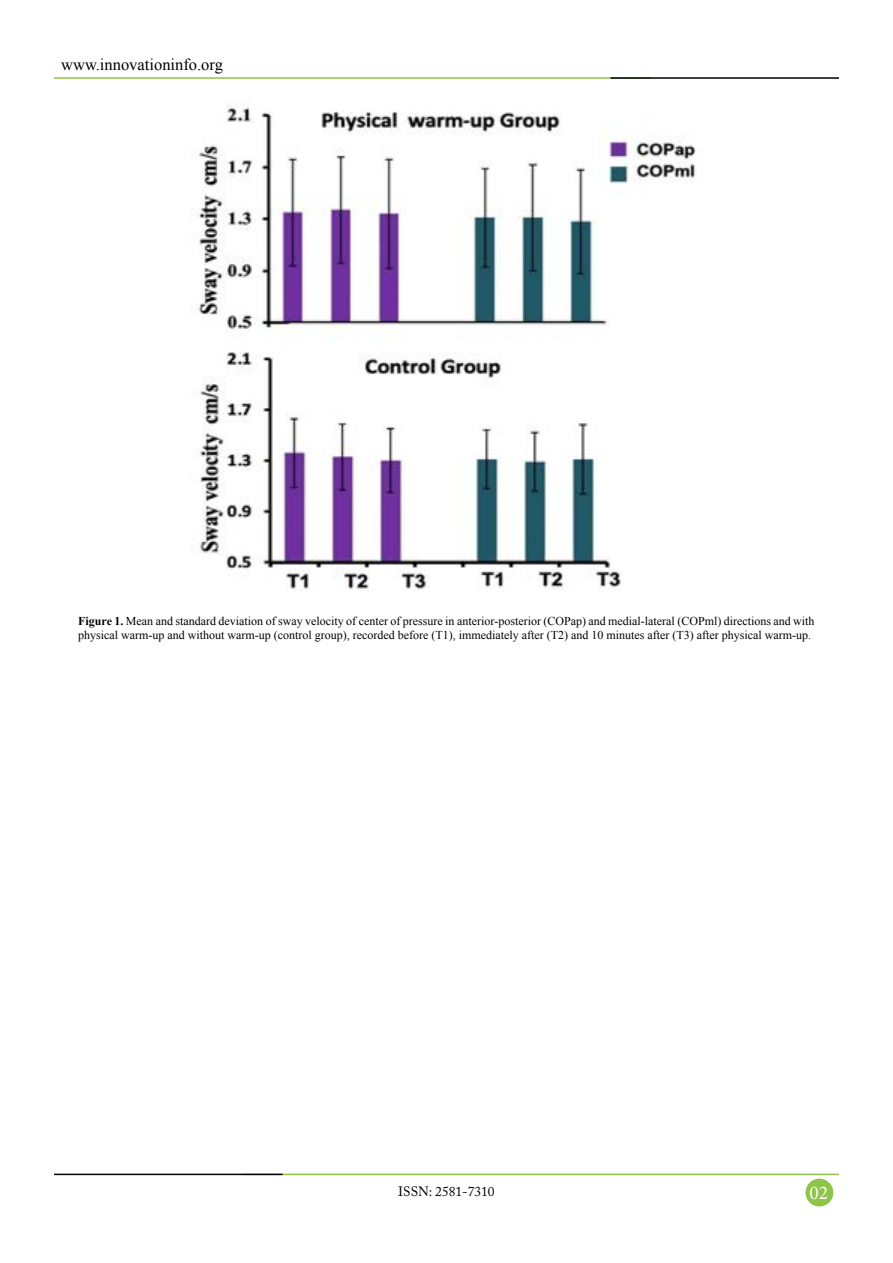
<style>
.page{position:relative;width:893px;height:1263px;background:#fff}
.page>*{position:absolute;margin:0;border:0;box-sizing:border-box;transform-origin:0 0}
.t1{font:19.5px "Minion Pro";color:#fff}
.t2{font:16.5px "Times New Roman";color:#000}
.t3{font:13.5px "Adobe Caslon Pro";color:#000}
.t4{font:12px/14.4px "Times New Roman";color:#000}
.s1{font-weight:700}
</style>
<div class="page">
<div style="left:805px;top:1179px;width:28px;height:27px;background:#8dc449;border-radius:50%"></div>
<hr style="left:54px;top:77px;width:597px;height:2px;background:#8dc449">
<hr style="left:610px;top:77px;width:229px;height:2px;background:#000101">
<hr style="left:242px;top:1174px;width:597px;height:1px;background:#8dc449">
<hr style="left:54px;top:1174px;width:228px;height:1px;background:#000101">
<img style="left:195px;top:105px;width:501px;height:486px">
<h2 class="t2" style="left:61px;top:54px;width:163px">www.innovationinfo.org</h2>
<p class="t4" style="left:78px;top:613px;width:738px"><span class="s1">Figure 1.</span> Mean and standard deviation of sway velocity of center of pressure in anterior-posterior (COPap) and medial-lateral (COPml) directions and with physical warm-up and without warm-up (control group), recorded before (T1), immediately after (T2) and 10 minutes after (T3) after physical warm-up.</p>
<p class="t3" style="left:398px;top:1183px;width:98px">ISSN: 2581-7310</p>
<h1 class="t1" style="left:809px;top:1179px;width:20px">02</h1>
</div>
